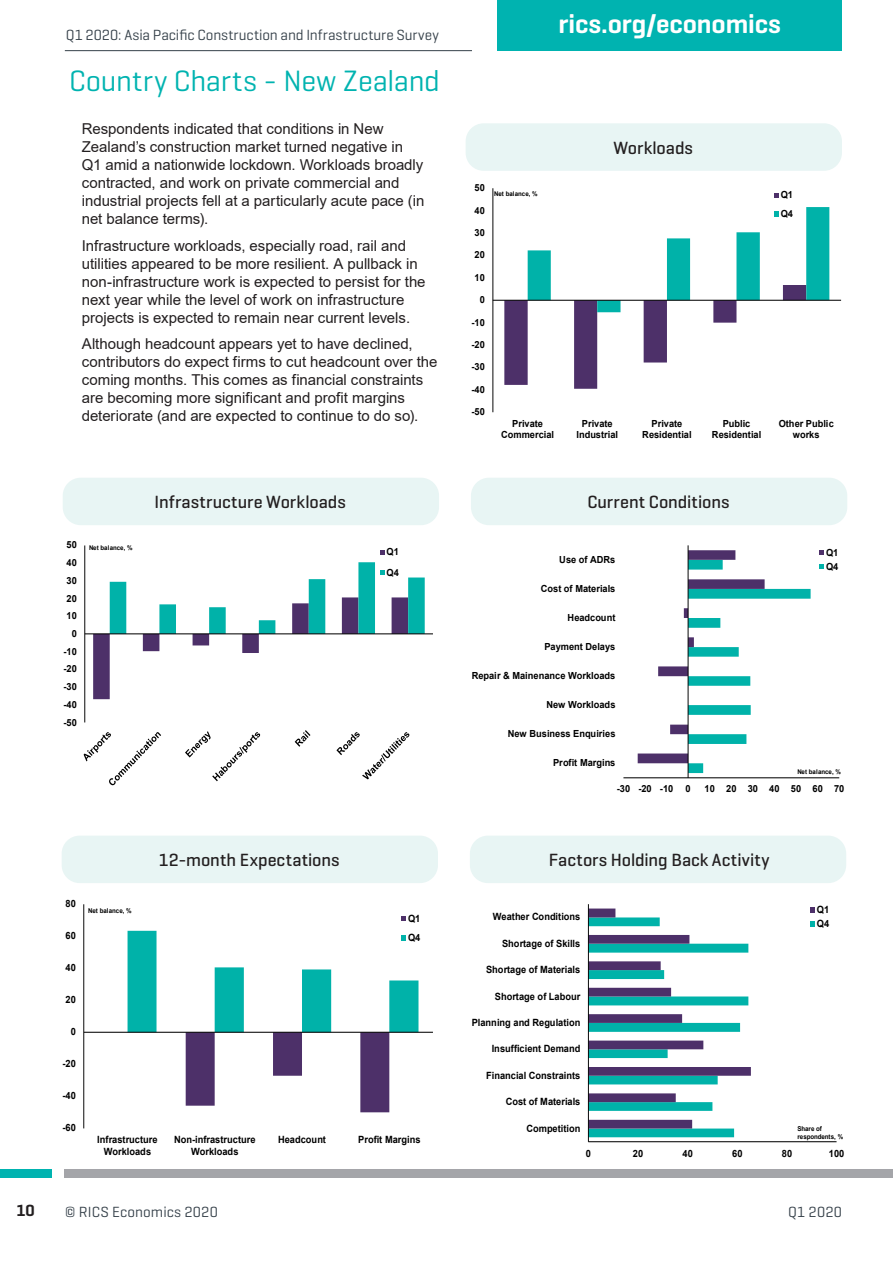
<style>
.page{position:relative;width:893px;height:1263px;background:#fff}
.page>*{position:absolute;margin:0;border:0;box-sizing:border-box;transform-origin:0 0}
.Main_Header{font:30px "Geogrotesque";color:#00b3b0}
.t1{font:600 27px "Geogrotesque";letter-spacing:-.005em;color:#fff}
.Chart_description_te{font:500 18px "Geogrotesque";color:#231f20}
.t2{font:600 16.5px "Geogrotesque";color:#231f20}
.Key_Findings{font:15px/18px "Arial";color:#231f20}
.t3{font:15px "Geogrotesque";letter-spacing:.005em;color:#36414a}
.t4{font:700 10.05px/11.6px "Arial";color:#000;scale:.93 1}
.Image{font:700 9.75px/11.2px "Arial";letter-spacing:.005em;color:#000;text-align:center;scale:.95 1}
.t5{font:700 6.6px/7.6px "Arial";letter-spacing:.005em;color:#000;scale:.93 1}
.Image-2{font:700 6.45px "Arial";letter-spacing:.005em;color:#000;scale:.95 1}
</style>
<div class="page">
<div style="left:497px;top:0;width:345px;height:51px;background:#00b3b0"></div>
<hr style="left:65px;top:50px;width:407px;height:1px;background:#36414a">
<div style="left:0;top:1169px;width:51px;height:9px;background:#00b3b0"></div>
<div style="left:64px;top:1169px;width:829px;height:9px;background:#a4a5a9"></div>
<svg style="left:589px;top:908px;width:162px;height:229px"></svg>
<hr style="left:588px;top:1141px;width:248px;height:1px;background:#000">
<hr style="left:588px;top:904px;width:1px;height:238px;background:#000">
<svg style="left:810px;top:907px;width:5px;height:5px"></svg>
<svg style="left:810px;top:921px;width:5px;height:6px"></svg>
<div style="left:470px;top:836px;width:376px;height:47px;background:#e8f5f4;border-radius:18px"></div>
<div style="left:471px;top:478px;width:376px;height:47px;background:#e8f5f4;border-radius:18px"></div>
<svg style="left:638px;top:550px;width:173px;height:223px"></svg>
<hr style="left:623px;top:777px;width:216px;height:1px;background:#000">
<hr style="left:688px;top:545px;width:1px;height:233px;background:#000">
<svg style="left:819px;top:550px;width:5px;height:5px"></svg>
<svg style="left:819px;top:564px;width:5px;height:5px"></svg>
<hr style="left:84px;top:904px;width:1px;height:224px;background:#000">
<hr style="left:84px;top:1032px;width:349px;height:1px;background:#000">
<svg style="left:401px;top:916px;width:5px;height:5px"></svg>
<svg style="left:128px;top:931px;width:290px;height:181px"></svg>
<div style="left:62px;top:836px;width:376px;height:47px;background:#e8f5f4;border-radius:18px"></div>
<div style="left:63px;top:478px;width:376px;height:47px;background:#e8f5f4;border-radius:18px"></div>
<hr style="left:85px;top:545px;width:1px;height:177px;background:#000">
<hr style="left:85px;top:634px;width:348px;height:1px;background:#000">
<svg style="left:83px;top:732px;width:78px;height:54px"></svg>
<svg style="left:185px;top:731px;width:76px;height:51px"></svg>
<svg style="left:295px;top:730px;width:16px;height:17px"></svg>
<svg style="left:336px;top:732px;width:74px;height:48px"></svg>
<svg style="left:380px;top:550px;width:4px;height:5px"></svg>
<svg style="left:93px;top:562px;width:332px;height:137px"></svg>
<div style="left:466px;top:123px;width:376px;height:48px;background:#e8f5f4;border-radius:18px"></div>
<hr style="left:493px;top:188px;width:1px;height:224px;background:#000">
<hr style="left:493px;top:300px;width:348px;height:1px;background:#000">
<svg style="left:774px;top:193px;width:5px;height:4px"></svg>
<svg style="left:504px;top:207px;width:325px;height:182px"></svg>
<p class="t2" style="left:16px;top:1200px;width:20px">10</p>
<p class="t3" style="left:66px;top:25px;width:374px">Q1 2020: Asia Pacific Construction and Infrastructure Survey</p>
<p class="Main_Header" style="left:69px;top:62px;width:372px">Country Charts - New Zealand</p>
<p class="Key_Findings" style="left:82px;top:120px;width:344px">Respondents indicated that conditions in New Zealand’s construction market turned negative in Q1 amid a nationwide lockdown. Workloads broadly contracted, and work on private commercial and industrial projects fell at a particularly acute pace (in net balance terms).</p>
<p class="Key_Findings" style="left:82px;top:236px;width:345px">Infrastructure workloads, especially road, rail and utilities appeared to be more resilient. A pullback in non-infrastructure work is expected to persist for the next year while the level of work on infrastructure projects is expected to remain near current levels.</p>
<p class="Key_Findings" style="left:82px;top:335px;width:357px">Although headcount appears yet to have declined, contributors do expect firms to cut headcount over the coming months. This comes as financial constraints are becoming more significant and profit margins deteriorate (and are expected to continue to do so).</p>
<p class="Image" style="left:67px;top:539px;width:12px">50</p>
<p class="Image" style="left:67px;top:557px;width:12px">40</p>
<p class="Image" style="left:67px;top:575px;width:12px">30</p>
<p class="Image" style="left:67px;top:593px;width:12px">20</p>
<p class="Image" style="left:67px;top:610px;width:12px">10</p>
<p class="Image" style="left:72px;top:628px;width:7px">0</p>
<p class="Image" style="left:63px;top:646px;width:16px">-10</p>
<p class="Image" style="left:63px;top:663px;width:16px">-20</p>
<p class="Image" style="left:63px;top:681px;width:16px">-30</p>
<p class="Image" style="left:63px;top:699px;width:16px">-40</p>
<p class="Image" style="left:63px;top:717px;width:16px">-50</p>
<p class="Image-2" style="left:89px;top:543px;width:47px">Net balance, %</p>
<p class="Chart_description_te" style="left:155px;top:491px;width:193px">Infrastructure Workloads</p>
<p class="Image" style="left:387px;top:542px;width:14px;line-height:20.5px;text-align:left">Q1<br>Q4</p>
<p class="t4" style="left:66px;top:898px;width:13px">80</p>
<p class="t4" style="left:66px;top:930px;width:13px">60</p>
<p class="t4" style="left:66px;top:962px;width:13px">40</p>
<p class="t4" style="left:66px;top:994px;width:13px">20</p>
<p class="t4" style="left:71px;top:1026px;width:7px">0</p>
<p class="t4" style="left:62px;top:1058px;width:16px">-20</p>
<p class="t4" style="left:62px;top:1090px;width:16px">-40</p>
<p class="t4" style="left:62px;top:1122px;width:16px">-60</p>
<p class="t5" style="left:88px;top:907px;width:48px">Net balance, %</p>
<p class="Chart_description_te" style="left:159px;top:849px;width:182px">12-month Expectations</p>
<p class="t4" style="left:408px;top:908px;width:15px;line-height:19.8px">Q1<br>Q4</p>
<p class="t4" style="left:97px;top:1134px;width:66px;text-align:center">Infrastructure<br>Workloads</p>
<p class="t4" style="left:174px;top:1134px;width:89px;text-align:center">Non-infrastructure<br>Workloads</p>
<p class="t4" style="left:278px;top:1134px;width:53px">Headcount</p>
<p class="t4" style="left:358px;top:1134px;width:69px">Profit Margins</p>
<h2 class="t1" style="left:559px;top:7px;width:224px">rics.org/economics</h2>
<p class="Chart_description_te" style="left:613px;top:136px;width:81px">Workloads</p>
<p class="Image" style="left:475px;top:182px;width:12px">50</p>
<p class="Image" style="left:475px;top:205px;width:12px">40</p>
<p class="Image" style="left:475px;top:227px;width:12px">30</p>
<p class="Image" style="left:475px;top:250px;width:12px">20</p>
<p class="Image" style="left:475px;top:272px;width:12px">10</p>
<p class="Image" style="left:480px;top:294px;width:7px">0</p>
<p class="Image" style="left:471px;top:317px;width:16px">-10</p>
<p class="Image" style="left:471px;top:339px;width:16px">-20</p>
<p class="Image" style="left:471px;top:361px;width:16px">-30</p>
<p class="Image" style="left:471px;top:384px;width:16px">-40</p>
<p class="Image" style="left:471px;top:406px;width:16px">-50</p>
<p class="Image-2" style="left:494px;top:189px;width:47px">Net balance, %</p>
<p class="Image" style="left:781px;top:185px;width:14px;line-height:18.9px;text-align:left">Q1<br>Q4</p>
<p class="Image" style="left:501px;top:418px;width:57px">Private<br>Commercial</p>
<p class="Image" style="left:576px;top:418px;width:45px">Private<br>Industrial</p>
<p class="Image" style="left:642px;top:418px;width:53px">Private<br>Residential</p>
<p class="Image" style="left:712px;top:418px;width:53px">Public<br>Residential</p>
<p class="Image" style="left:779px;top:418px;width:59px">Other Public works</p>
<p class="Chart_description_te" style="left:587px;top:491px;width:143px">Current Conditions</p>
<p class="Image" style="left:559px;top:554px;width:61px">Use of ADRs</p>
<p class="Image" style="left:826px;top:546px;width:14px;line-height:14.1px;text-align:left">Q1<br>Q4</p>
<p class="Image" style="left:541px;top:583px;width:80px">Cost of Materials</p>
<p class="Image" style="left:568px;top:612px;width:52px">Headcount</p>
<p class="Image" style="left:544px;top:641px;width:76px">Payment Delays</p>
<p class="Image" style="left:472px;top:670px;width:153px">Repair &amp; Mainenance Workloads</p>
<p class="Image" style="left:546px;top:699px;width:74px">New Workloads</p>
<p class="Image" style="left:508px;top:728px;width:115px">New Business Enquiries</p>
<p class="Image" style="left:553px;top:757px;width:67px">Profit Margins</p>
<p class="Image-2" style="left:797px;top:767px;width:47px">Net balance, %</p>
<p class="Image" style="left:617px;top:783px;width:61px">-30 -20 -10</p>
<p class="Image" style="left:686px;top:783px;width:7px">0</p>
<p class="Image" style="left:705px;top:783px;width:149px">10 20 30 40 50 60 70</p>
<p class="Chart_description_te" style="left:549px;top:849px;width:222px">Factors Holding Back Activity</p>
<p class="t4" style="left:493px;top:911px;width:96px">Weather Conditions</p>
<p class="t4" style="left:817px;top:902px;width:15px;line-height:14.4px">Q1<br>Q4</p>
<p class="t4" style="left:502px;top:938px;width:86px">Shortage of Skills</p>
<p class="t4" style="left:486px;top:964px;width:103px">Shortage of Materials</p>
<p class="t4" style="left:495px;top:990px;width:93px">Shortage of Labour</p>
<p class="t4" style="left:472px;top:1017px;width:118px">Planning and Regulation</p>
<p class="t4" style="left:492px;top:1043px;width:97px">Insufficient Demand</p>
<p class="t4" style="left:486px;top:1069px;width:103px">Financial Constraints</p>
<p class="t4" style="left:506px;top:1096px;width:82px">Cost of Materials</p>
<p class="t4" style="left:526px;top:1122px;width:60px">Competition</p>
<p class="t5" style="left:797px;top:1125px;width:51px">Share of respondents, %</p>
<p class="t4" style="left:586px;top:1147px;width:7px">0</p>
<p class="t4" style="left:633px;top:1147px;width:13px">20</p>
<p class="t4" style="left:682px;top:1147px;width:13px">40</p>
<p class="t4" style="left:732px;top:1147px;width:13px">60</p>
<p class="t4" style="left:782px;top:1147px;width:13px">80</p>
<p class="t4" style="left:829px;top:1147px;width:18px">100</p>
<p class="t3" style="left:65px;top:1202px;width:154px">© RICS Economics 2020</p>
<p class="t3" style="left:788px;top:1202px;width:55px">Q1 2020</p>
</div>
